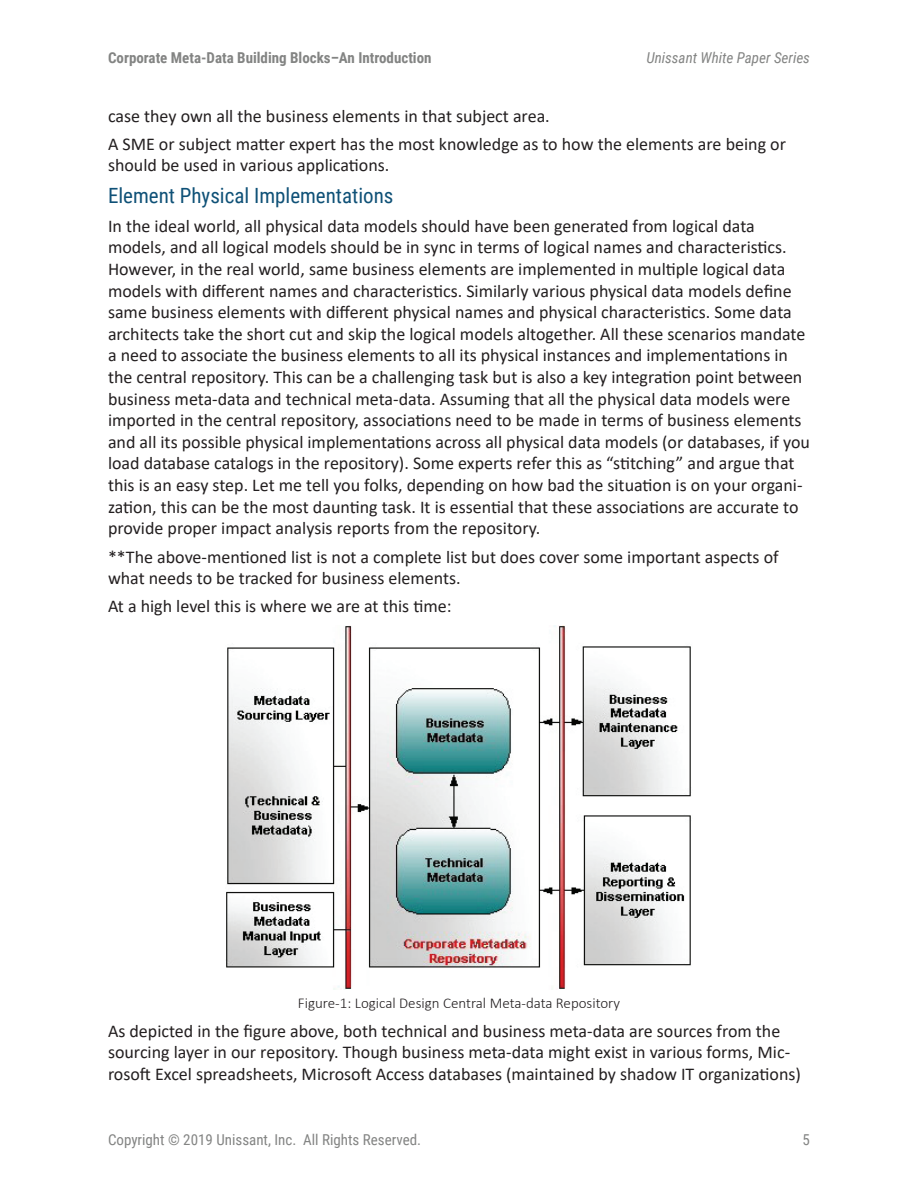
<style>
.page{position:relative;width:918px;height:1188px;background:#fff}
.page>*{position:absolute;margin:0;border:0;box-sizing:border-box;transform-origin:0 0}
.t1{font:21px "Roboto Condensed";color:#0f5177}
.t2{font:18px/21.6px "Calibri";color:#231f20}
.t3{font:300 15px "Calibri";color:#231f20}
.t4{font:700 15px "Roboto Condensed";color:#838483}
.t5{font:15px "Roboto Condensed";color:#838483}
.t6{font:italic 15px "Roboto Condensed";color:#838483}
</style>
<div class="page">
<img style="left:226px;top:625px;width:465px;height:365px">
<p class="t4" style="left:108px;top:47px;width:325px">Corporate Meta-Data Building Blocks–An Introduction</p>
<p class="t6" style="left:646px;top:47px;width:165px">Unissant White Paper Series</p>
<p class="t2" style="left:108px;top:101px;width:679px;line-height:28.3px">case they own all the business elements in that subject area.<br>A SME or subject matter expert has the most knowledge as to how the elements are being or</p>
<p class="t2" style="left:108px;top:154px;width:283px">should be used in various applications.</p>
<p class="t1" style="left:108px;top:181px;width:287px">Element Physical Implementations</p>
<p class="t2" style="left:108px;top:215px;width:704px">In the ideal world, all physical data models should have been generated from logical data models, and all logical models should be in sync in terms of logical names and characteristics.<br>However, in the real world, same business elements are implemented in multiple logical data models with different names and characteristics. Similarly various physical data models define same business elements with different physical names and physical characteristics. Some data architects take the short cut and skip the logical models altogether. All these scenarios mandate a need to associate the business elements to all its physical instances and implementations in the central repository. This can be a challenging task but is also a key integration point between business meta-data and technical meta-data. Assuming that all the physical data models were imported in the central repository, associations need to be made in terms of business elements and all its possible physical implementations across all physical data models (or databases, if you load database catalogs in the repository). Some experts refer this as “stitching” and argue that this is an easy step. Let me tell you folks, depending on how bad the situation is on your organi&shy;zation, this can be the most daunting task. It is essential that these associations are accurate to provide proper impact analysis reports from the repository.</p>
<p class="t2" style="left:108px;top:545px;width:672px">**The above-mentioned list is not a complete list but does cover some important aspects of what needs to be tracked for business elements.</p>
<p class="t2" style="left:108px;top:595px;width:345px">At a high level this is where we are at this time:</p>
<p class="t3" style="left:298px;top:994px;width:324px">Figure-1: Logical Design Central Meta-data Repository</p>
<p class="t2" style="left:108px;top:1020px;width:695px">As depicted in the figure above, both technical and business meta-data are sources from the sourcing layer in our repository. Though business meta-data might exist in various forms, Mic&shy;rosoft Excel spreadsheets, Microsoft Access databases (maintained by shadow IT organizations)</p>
<p class="t5" style="left:108px;top:1129px;width:315px">Copyright © 2019 Unissant, Inc. All Rights Reserved.</p>
<p class="t5" style="left:803px;top:1129px;width:9px">5</p>
</div>
